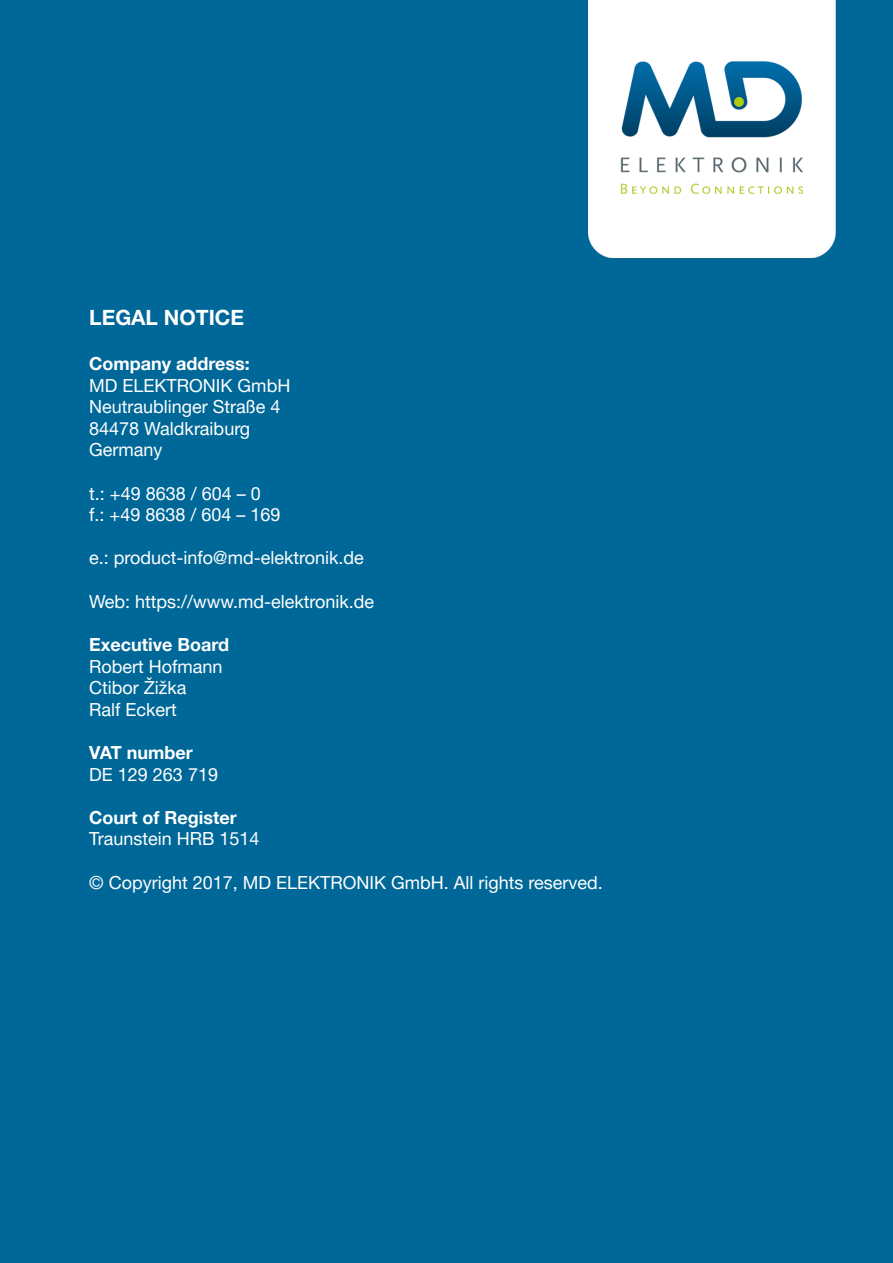
<style>
.page{position:relative;width:893px;height:1263px;background:#006898}
.page>*{position:absolute;margin:0;border:0;box-sizing:border-box;transform-origin:0 0}
.t1{font:700 21px "Helvetica Neue LT Pro";color:#fff}
.t2{font:18px "Helvetica Neue LT Pro";color:#fff}
.t3{font:700 18px "Helvetica Neue LT Pro";color:#fff}
</style>
<div class="page">
<img style="left:587px;top:0;width:249px;height:259px">
<p class="t1" style="left:89px;top:304px;width:156px">LEGAL NOTICE</p>
<p class="t3" style="left:89px;top:353px;width:162px">Company address:</p>
<p class="t2" style="left:89px;top:374px;width:203px">MD ELEKTRONIK GmbH</p>
<p class="t2" style="left:89px;top:396px;width:193px">Neutraublinger Straße 4</p>
<p class="t2" style="left:89px;top:417px;width:162px">84478 Waldkraiburg</p>
<p class="t2" style="left:89px;top:439px;width:75px">Germany</p>
<p class="t2" style="left:89px;top:482px;width:173px">t.: +49 8638 / 604 – 0</p>
<p class="t2" style="left:89px;top:504px;width:193px">f.: +49 8638 / 604 – 169</p>
<p class="t2" style="left:89px;top:547px;width:276px">e.: product-info@md-elektronik.de</p>
<p class="t2" style="left:89px;top:590px;width:287px">Web: https://www.md-elektronik.de</p>
<p class="t3" style="left:89px;top:633px;width:142px">Executive Board</p>
<p class="t2" style="left:89px;top:655px;width:135px">Robert Hofmann</p>
<p class="t2" style="left:89px;top:677px;width:99px">Ctibor Žižka</p>
<p class="t2" style="left:89px;top:698px;width:89px">Ralf Eckert</p>
<p class="t3" style="left:89px;top:741px;width:105px">VAT number</p>
<p class="t2" style="left:89px;top:763px;width:130px">DE 129 263 719</p>
<p class="t3" style="left:89px;top:806px;width:149px">Court of Register</p>
<p class="t2" style="left:89px;top:828px;width:172px">Traunstein HRB 1514</p>
<p class="t2" style="left:89px;top:871px;width:515px">© Copyright 2017, MD ELEKTRONIK GmbH. All rights reserved.</p>
</div>
